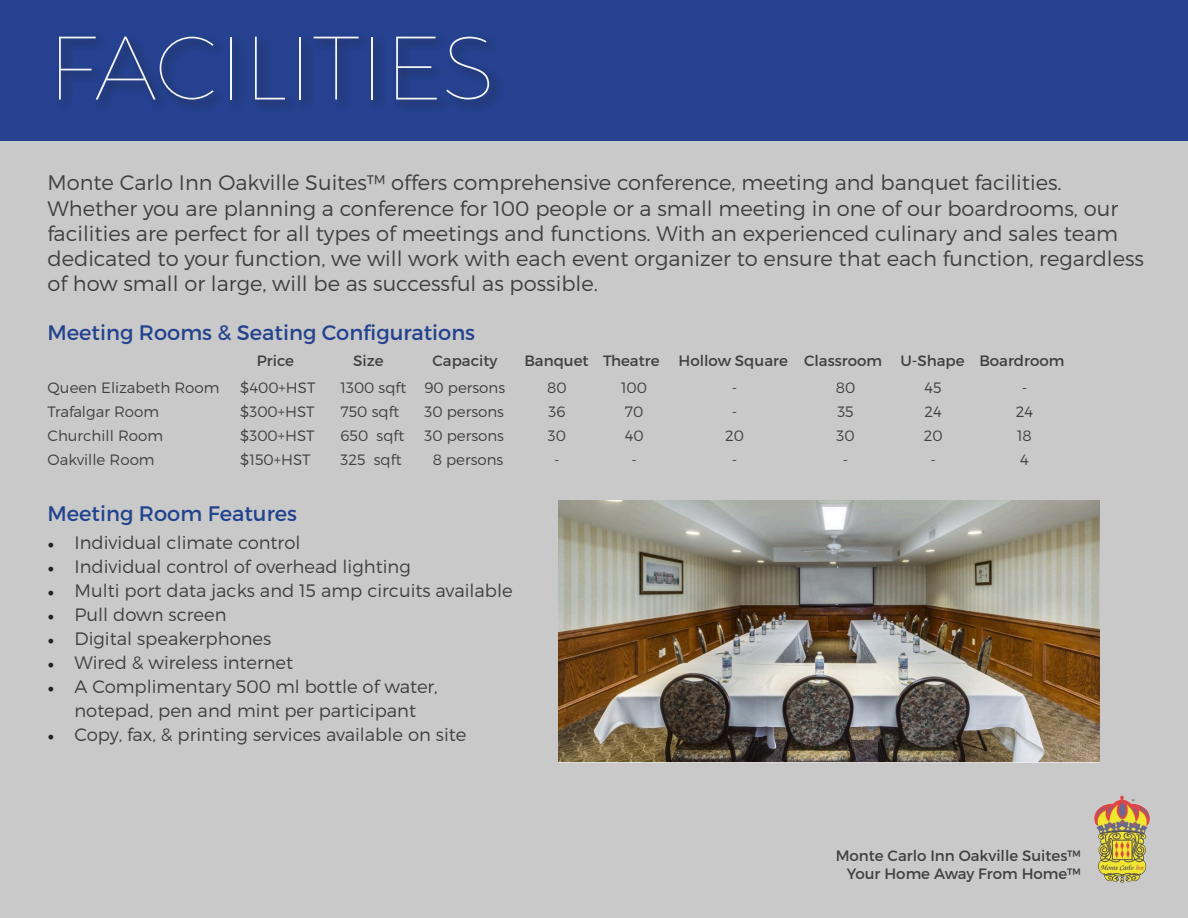
<style>
.page{position:relative;width:1188px;height:918px;background:#c9c9c9}
.page>*{position:absolute;margin:0;border:0;box-sizing:border-box;transform-origin:0 0}
.t1{font:100 90px "Montserrat";color:#f3f4f4}
.t2{font:300 21px/25.2px "Montserrat";color:#414040}
.t3{font:21px "Montserrat";color:#24438f}
.t4{font:21px "Montserrat";color:#22438e}
.t5{font:300 18px/24px "Montserrat";color:#414040;text-align:center}
.t6{font:300 15px/24px "Montserrat";color:#414040}
.t7{font:15px "Montserrat";color:#414040}
.t8{font:15px "Montserrat";color:#414141}
.s1{font-family:"Minion Pro";font-weight:400;color:#231f20}
</style>
<div class="page">
<div style="left:0;top:0;width:1188px;height:140px;background:#25418f"></div>
<div style="left:56px;top:33px;width:446px;height:80px;background:#231f20;opacity:.75"></div>
<img style="left:1094px;top:795px;width:56px;height:88px">
<img style="left:559px;top:500px;width:541px;height:262px">
<p class="t1" style="left:48px;top:13px;width:450px">FACILITIES</p>
<p class="t2" style="left:48px;top:170px;width:1016px">Monte Carlo Inn Oakville Suites™ offers comprehensive conference, meeting and banquet facilities.</p>
<p class="t2" style="left:48px;top:195px;width:1098px">Whether you are planning a conference for 100 people or a small meeting in one of our boardrooms, our facilities are perfect for all types of meetings and functions. With an experienced culinary and sales team dedicated to your function, we will work with each event organizer to ensure that each function, regardless of how small or large, will be as successful as possible.</p>
<p class="t3" style="left:48px;top:320px;width:429px">Meeting Rooms &amp; Seating Configurations</p>
<p class="t6" style="left:48px;top:375px;width:173px">Queen Elizabeth Room<br>Trafalgar Room</p>
<p class="t6" style="left:48px;top:423px;width:117px">Churchill Room</p>
<p class="t6" style="left:48px;top:447px;width:109px">Oakville Room</p>
<p class="t8" style="left:257px;top:352px;width:39px">Price</p>
<p class="t8" style="left:353px;top:352px;width:32px">Size</p>
<p class="t8" style="left:432px;top:352px;width:67px">Capacity</p>
<p class="t7" style="left:524px;top:352px;width:66px">Banquet</p>
<p class="t7" style="left:603px;top:352px;width:58px">Theatre</p>
<p class="t7" style="left:679px;top:352px;width:111px">Hollow Square</p>
<p class="t7" style="left:804px;top:352px;width:80px">Classroom</p>
<p class="t7" style="left:900px;top:352px;width:66px">U-Shape</p>
<p class="t7" style="left:979px;top:352px;width:87px">Boardroom</p>
<p class="t6" style="left:547px;top:375px;width:21px">80</p>
<p class="t6" style="left:549px;top:399px;width:18px">36</p>
<p class="t6" style="left:548px;top:423px;width:20px">30</p>
<p class="t6" style="left:554px;top:447px;width:7px">-</p>
<p class="t6" style="left:240px;top:375px;width:77px">$400+HST</p>
<p class="t6" style="left:240px;top:399px;width:76px">$300+HST</p>
<p class="t6" style="left:240px;top:423px;width:76px">$300+HST</p>
<p class="t6" style="left:240px;top:447px;width:72px">$150+HST</p>
<p class="t6" style="left:341px;top:375px;width:67px">1300 sqft</p>
<p class="t6" style="left:341px;top:399px;width:60px">750 sqft</p>
<p class="t6" style="left:341px;top:423px;width:65px">650 sqft</p>
<p class="t6" style="left:341px;top:447px;width:63px">325 sqft</p>
<p class="t6" style="left:425px;top:375px;width:82px">90 persons</p>
<p class="t6" style="left:425px;top:399px;width:81px">30 persons</p>
<p class="t6" style="left:425px;top:423px;width:81px">30 persons</p>
<p class="t6" style="left:433px;top:447px;width:72px">8 persons</p>
<p class="t6" style="left:836px;top:375px;width:21px">80</p>
<p class="t6" style="left:837px;top:399px;width:18px">35</p>
<p class="t6" style="left:836px;top:423px;width:20px">30</p>
<p class="t6" style="left:843px;top:447px;width:7px">-</p>
<p class="t6" style="left:621px;top:375px;width:28px">100</p>
<p class="t6" style="left:625px;top:399px;width:20px">70</p>
<p class="t6" style="left:625px;top:423px;width:20px">40</p>
<p class="t6" style="left:631px;top:447px;width:7px">-</p>
<p class="t6" style="left:925px;top:375px;width:19px">45</p>
<p class="t6" style="left:924px;top:399px;width:19px">24</p>
<p class="t6" style="left:924px;top:423px;width:20px">20</p>
<p class="t6" style="left:930px;top:447px;width:7px">-</p>
<p class="t6" style="left:732px;top:375px;width:7px">-</p>
<p class="t6" style="left:732px;top:399px;width:7px">-</p>
<p class="t6" style="left:725px;top:423px;width:20px">20</p>
<p class="t6" style="left:732px;top:447px;width:7px">-</p>
<p class="t6" style="left:1022px;top:375px;width:7px">-</p>
<p class="t6" style="left:1016px;top:399px;width:19px">24</p>
<p class="t6" style="left:1017px;top:423px;width:16px">18</p>
<p class="t6" style="left:1020px;top:447px;width:10px">4</p>
<p class="t4" style="left:48px;top:500px;width:251px">Meeting Room Features</p>
<p class="t5" style="left:48px;top:531px;width:254px"><span class="s1">•</span> Individual climate control</p>
<p class="t5" style="left:48px;top:555px;width:365px"><span class="s1">•</span> Individual control of overhead lighting</p>
<p class="t5" style="left:48px;top:579px;width:467px"><span class="s1">•</span> Multi port data jacks and 15 amp circuits available</p>
<p class="t5" style="left:48px;top:603px;width:181px"><span class="s1">•</span> Pull down screen</p>
<p class="t5" style="left:48px;top:627px;width:225px"><span class="s1">•</span> Digital speakerphones</p>
<p class="t5" style="left:48px;top:651px;width:247px"><span class="s1">•</span> Wired &amp; wireless internet</p>
<p class="t5" style="left:48px;top:675px;width:392px"><span class="s1">•</span> A Complimentary 500 ml bottle of water, notepad, pen and mint per participant</p>
<p class="t5" style="left:48px;top:723px;width:420px"><span class="s1">•</span> Copy, fax, &amp; printing services available on site</p>
<p class="t7" style="left:836px;top:847px;width:247px">Monte Carlo Inn Oakville Suites™</p>
<p class="t7" style="left:847px;top:865px;width:235px">Your Home Away From Home™</p>
</div>
